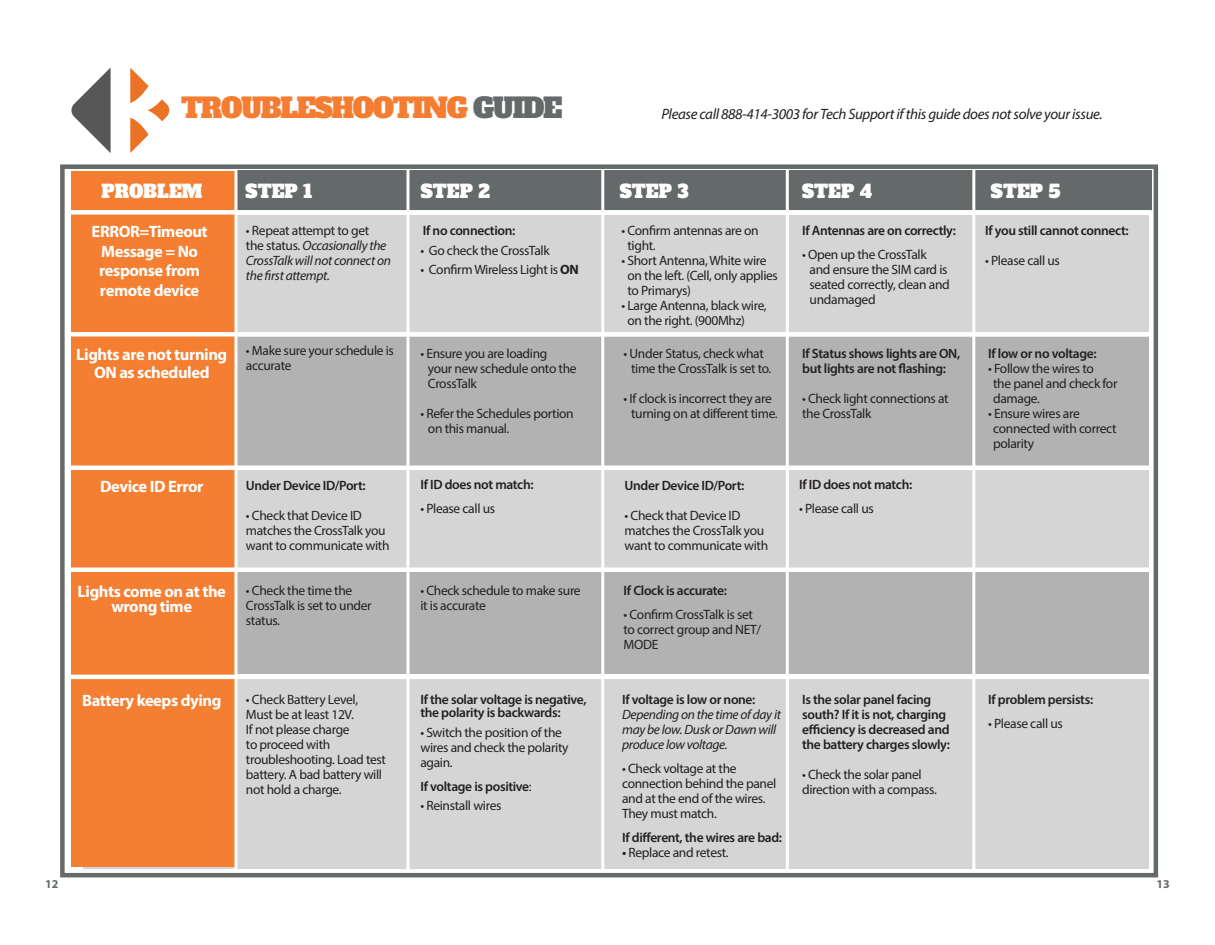
<style>
.page{position:relative;width:1215px;height:945px;background:#fff}
.page>*{position:absolute;margin:0;border:0;box-sizing:border-box;transform-origin:0 0}
.t1{font:27px "Alfa Slab One";letter-spacing:-.05em;color:#f47d32}
.t2{font:18px "Alfa Slab One";color:#fff}
.t3{font:700 16.5px/19.5px "Myriad Pro";letter-spacing:-.025em;color:#fff;text-align:center}
.t4{font:italic 15px "Myriad Pro";letter-spacing:-.025em;color:#231f20}
.t5{font:13.5px/15px "Myriad Pro";letter-spacing:-.025em;color:#231f20}
.t6{font:600 13.5px/15px "Myriad Pro";letter-spacing:-.025em;color:#231f20}
.t7{font:italic 13.5px/15px "Myriad Pro";letter-spacing:-.025em;color:#231f20}
.t8{font:700 12px "Myriad Pro";color:#646969}
.s1{color:#646969}
.s2{font-weight:700}
.s3{font-style:normal}
.s4{font-weight:400}
.s5{font-weight:600}
</style>
<div class="page">
<div style="left:60px;top:164px;width:1098px;height:713px;border:4px solid #646969"></div>
<div style="left:83px;top:332px;width:1066px;height:134px;background:#b3b2b2"></div>
<div style="left:83px;top:572px;width:1066px;height:101px;background:#b3b2b2"></div>
<div style="left:83px;top:215px;width:1066px;height:122px;background:#d5d5d5"></div>
<div style="left:83px;top:468px;width:1066px;height:102px;background:#d5d5d5"></div>
<div style="left:83px;top:677px;width:1066px;height:192px;background:#d5d5d5"></div>
<div style="left:71px;top:214px;width:165px;height:653px;background:#f47e31"></div>
<svg style="left:71px;top:68px;width:40px;height:85px"></svg>
<svg style="left:130px;top:68px;width:40px;height:85px"></svg>
<div style="left:71px;top:171px;width:165px;height:40px;background:#f47d32"></div>
<div style="left:237px;top:171px;width:915px;height:41px;background:#646969"></div>
<div style="left:68px;top:332px;width:1084px;height:5px;background:#fff"></div>
<hr style="left:68px;top:675px;width:1084px;height:4px;background:#fff">
<div style="left:68px;top:210px;width:1084px;height:5px;background:#fff"></div>
<hr style="left:68px;top:466px;width:1084px;height:4px;background:#fff">
<div style="left:68px;top:567px;width:1084px;height:5px;background:#fff"></div>
<hr style="left:406px;top:169px;width:3px;height:703px;background:#fff">
<hr style="left:234px;top:169px;width:3px;height:703px;background:#fff">
<hr style="left:601px;top:169px;width:3px;height:703px;background:#fff">
<hr style="left:786px;top:169px;width:3px;height:703px;background:#fff">
<hr style="left:972px;top:169px;width:3px;height:703px;background:#fff">
<h1 class="t1" style="left:181px;top:84px;width:383px">TROUBLESHOOTING <span class="s1">GUIDE</span></h1>
<p class="t4" style="left:662px;top:105px;width:443px">Please call 888-414-3003 for Tech Support if this guide does not solve your issue.</p>
<h2 class="t2" style="left:101px;top:175px;width:103px">PROBLEM</h2>
<h2 class="t2" style="left:246px;top:175px;width:69px">STEP 1</h2>
<h2 class="t2" style="left:421px;top:175px;width:71px">STEP 2</h2>
<h2 class="t2" style="left:620px;top:175px;width:70px">STEP 3</h2>
<h2 class="t2" style="left:802px;top:175px;width:72px">STEP 4</h2>
<h2 class="t2" style="left:991px;top:175px;width:71px">STEP 5</h2>
<p class="t6" style="left:802px;top:223px;width:155px">If Antennas are on correctly:</p>
<p class="t5" style="left:810px;top:247px;width:142px;text-indent:-8px">• Open up the CrossTalk and ensure the SIM card is seated correctly, clean and undamaged</p>
<p class="t5" style="left:628px;top:223px;width:133px;text-indent:-6px">• Confirm antennas are on tight.</p>
<p class="t5" style="left:628px;top:253px;width:152px;text-indent:-6px">• Short Antenna, White wire on the left. (Cell, only applies to Primarys)</p>
<p class="t5" style="left:628px;top:298px;width:141px;text-indent:-6px">• Large Antenna, black wire, on the right. (900Mhz)</p>
<p class="t6" style="left:423px;top:223px;width:94px">If no connection:</p>
<p class="t5" style="left:420px;top:242px;width:131px">• Go check the CrossTalk</p>
<p class="t5" style="left:420px;top:262px;width:160px">• Confirm Wireless Light is <span class="s2">ON</span></p>
<p class="t6" style="left:985px;top:223px;width:145px">If you still cannot connect:</p>
<p class="t5" style="left:985px;top:253px;width:76px">• Please call us</p>
<p class="t3" style="left:92px;top:221px;width:118px">ERROR=Timeout<br>Message = No response from remote device</p>
<p class="t7" style="left:246px;top:223px;width:147px"><span class="s3">• Repeat attempt to get<br>the status.</span> Occasionally the<br>CrossTalk will not connect on the first attempt.</p>
<p class="t3" style="left:76px;top:345px;width:152px;line-height:18px">Lights are not turning<br>ON as scheduled</p>
<p class="t5" style="left:246px;top:343px;width:150px">• Make sure your schedule is accurate</p>
<p class="t5" style="left:428px;top:346px;width:150px;text-indent:-8px">• Ensure you are loading<br>your new schedule onto the<br>CrossTalk</p>
<p class="t5" style="left:428px;top:406px;width:147px;text-indent:-8px">• Refer the Schedules portion on this manual.</p>
<p class="t5" style="left:624px;top:346px;width:149px;text-align:center">• Under Status, check what time the CrossTalk is set to.</p>
<p class="t5" style="left:624px;top:391px;width:156px;text-align:center">• If clock is incorrect they are turning on at different time.</p>
<p class="t6" style="left:802px;top:346px;width:160px">If Status shows lights are ON, but lights are not flashing:</p>
<p class="t5" style="left:802px;top:391px;width:148px">• Check light connections at the CrossTalk</p>
<p class="t6" style="left:988px;top:346px;width:110px">If low or no voltage:</p>
<p class="t5" style="left:993px;top:361px;width:126px;text-indent:-5px">• Follow the wires to<br>the panel and check for damage.</p>
<p class="t5" style="left:993px;top:406px;width:125px;text-indent:-5px">• Ensure wires are connected with correct polarity</p>
<p class="t3" style="left:100px;top:476px;width:105px">Device ID Error</p>
<p class="t6" style="left:246px;top:477px;width:121px">Under Device ID/Port:</p>
<p class="t5" style="left:246px;top:507px;width:145px">• Check that Device ID matches the CrossTalk you want to communicate with</p>
<p class="t6" style="left:420px;top:477px;width:115px">If ID does not match:</p>
<p class="t5" style="left:420px;top:501px;width:76px">• Please call us</p>
<p class="t6" style="left:625px;top:477px;width:121px">Under Device ID/Port:</p>
<p class="t5" style="left:625px;top:507px;width:145px">• Check that Device ID matches the CrossTalk you want to communicate with</p>
<p class="t6" style="left:799px;top:477px;width:115px">If ID does not match:</p>
<p class="t5" style="left:799px;top:501px;width:76px">• Please call us</p>
<p class="t3" style="left:78px;top:584px;width:150px;line-height:15px">Lights come on at the wrong time</p>
<p class="t5" style="left:246px;top:583px;width:127px">• Check the time the<br>CrossTalk is set to under status.</p>
<p class="t5" style="left:420px;top:583px;width:162px">• Check schedule to make sure it is accurate</p>
<p class="t6" style="left:624px;top:583px;width:105px">If Clock is accurate:</p>
<p class="t5" style="left:624px;top:607px;width:139px">• Confirm CrossTalk is set to correct group and NET/<br>MODE</p>
<p class="t3" style="left:82px;top:690px;width:141px">Battery keeps dying</p>
<p class="t5" style="left:246px;top:692px;width:142px">• Check Battery Level,<br>Must be at least 12V.<br>If not please charge<br>to proceed with troubleshooting. Load test battery. A bad battery will not hold a charge.</p>
<p class="t6" style="left:420px;top:692px;width:168px;line-height:13.5px">If the solar voltage is negative, the polarity is backwards:</p>
<p class="t5" style="left:420px;top:725px;width:150px">• Switch the position of the wires and check the polarity again.</p>
<p class="t6" style="left:420px;top:778px;width:113px">If voltage is positive<span class="s4">:</span></p>
<p class="t5" style="left:420px;top:798px;width:83px">• Reinstall wires</p>
<p class="t6" style="left:622px;top:691px;width:135px">If voltage is low or none:</p>
<p class="t7" style="left:622px;top:707px;width:160px">Depending on the time of day it may be low. Dusk or Dawn will produce low voltage.</p>
<p class="t5" style="left:622px;top:761px;width:156px">• Check voltage at the connection behind the panel and at the end of the wires.<br>They must match.</p>
<p class="t6" style="left:622px;top:829px;width:162px">If different, the wires are bad:</p>
<p class="t5" style="left:622px;top:845px;width:108px"><span class="s5">•</span> Replace and retest.</p>
<p class="t6" style="left:802px;top:691px;width:149px">Is the solar panel facing south? If it is not, charging efficiency is decreased and the battery charges slowly:</p>
<p class="t5" style="left:802px;top:767px;width:136px">• Check the solar panel direction with a compass.</p>
<p class="t6" style="left:988px;top:691px;width:107px">If problem persists:</p>
<p class="t5" style="left:988px;top:716px;width:76px">• Please call us</p>
<p class="t8" style="left:45px;top:876px;width:15px">12</p>
<p class="t8" style="left:1156px;top:876px;width:15px">13</p>
</div>
